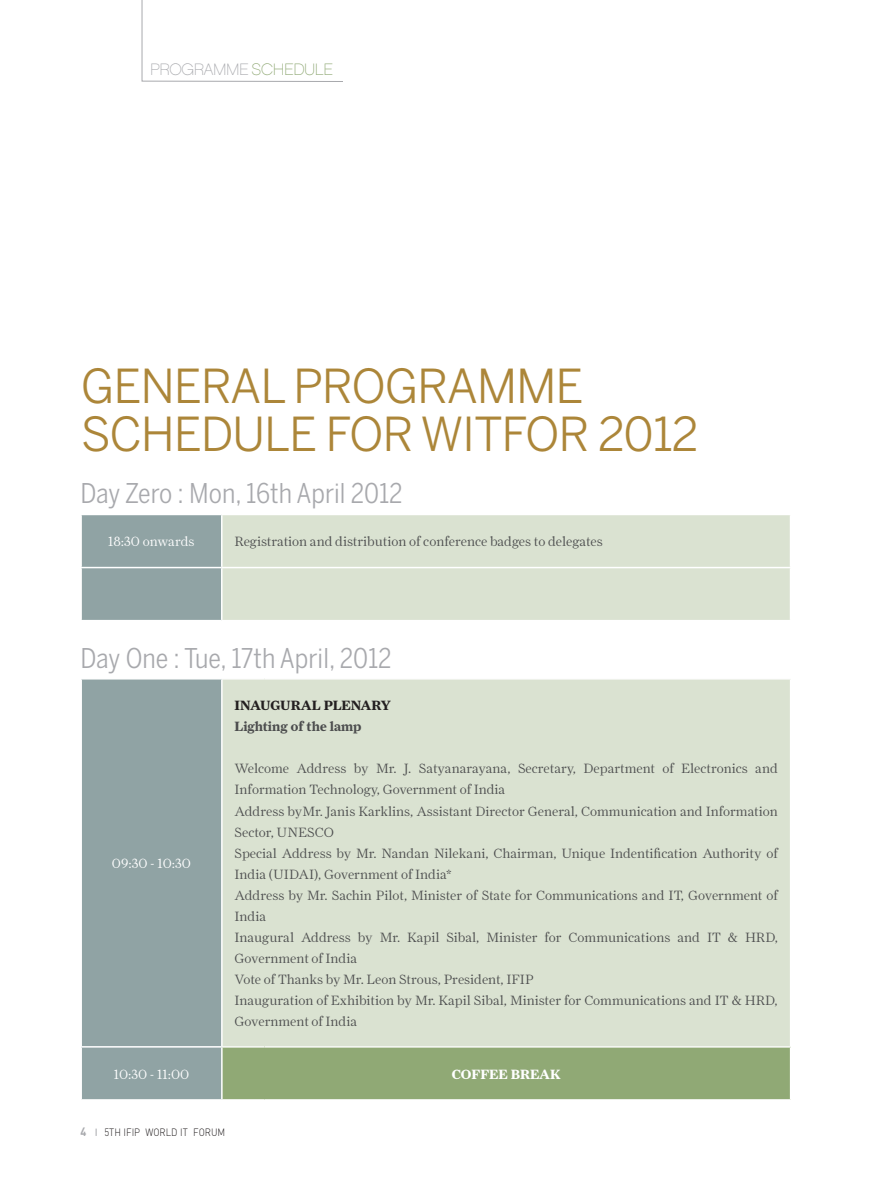
<style>
.page{position:relative;width:872px;height:1190px;background:#fff}
.page>*{position:absolute;margin:0;border:0;box-sizing:border-box;transform-origin:0 0}
.t1{font:46.5px/48px "Benton Sans";letter-spacing:-.025em;color:#ac8639}
.t2{font:27px "Benton Sans Cond";color:#a8a9ad}
.t3{font:16.5px "Chalet Paris Nineteen Eighty";letter-spacing:-.02em;color:#a8a9ad}
.t4{font:300 13.5px/21px "Farnham Display";color:#4b4c4d}
.t5{font:300 13.5px "Farnham Display";color:#fff}
.t6{font:700 13.5px "Farnham Display";color:#4b4c4d}
.t7{font:700 13.5px "Farnham Display";color:#231f20}
.t8{font:700 13.5px "Farnham Display";color:#fff}
.t9{font:700 12px "DIN";color:#a8a9ad;scale:.9 1}
.t10{font:300 10.5px "DIN";color:#231f20;scale:.9 1}
.s1{color:#90a975}
</style>
<div class="page">
<svg style="left:142px;top:0;width:201px;height:82px"></svg>
<div style="left:82px;top:679px;width:139px;height:420px;background:#90a3a4"></div>
<div style="left:222px;top:678px;width:568px;height:368px;background:#dae2d1"></div>
<div style="left:222px;top:1046px;width:568px;height:53px;background:#90a975"></div>
<hr style="left:222px;top:678px;width:42px;height:1px;background:#fff">
<hr style="left:221px;top:679px;width:2px;height:367px;background:#fff">
<hr style="left:264px;top:678px;width:527px;height:1px;background:#fff">
<hr style="left:80px;top:1046px;width:142px;height:1px;background:#fff">
<hr style="left:222px;top:1046px;width:42px;height:1px;background:#fff">
<hr style="left:221px;top:1047px;width:2px;height:52px;background:#fff">
<hr style="left:264px;top:1046px;width:527px;height:1px;background:#fff">
<div style="left:82px;top:515px;width:139px;height:105px;background:#90a3a4"></div>
<div style="left:222px;top:515px;width:568px;height:105px;background:#dae2d1"></div>
<hr style="left:80px;top:567px;width:142px;height:1px;background:#fff">
<hr style="left:222px;top:567px;width:569px;height:1px;background:#fff">
<p class="t3" style="left:150px;top:60px;width:185px">PROGRAMME <span class="s1">SCHEDULE</span></p>
<h1 class="t1" style="left:81px;top:362px;width:619px">GENERAL PROGRAMME<br>SCHEDULE FOR WITFOR 2012</h1>
<h2 class="t2" style="left:80px;top:478px;width:324px">Day Zero : Mon, 16th April 2012</h2>
<p class="t5" style="left:108px;top:534px;width:88px">18:30 onwards</p>
<p class="t4" style="left:234px;top:531px;width:370px">Registration and distribution of conference badges to delegates</p>
<h2 class="t2" style="left:80px;top:643px;width:313px">Day One : Tue, 17th April, 2012</h2>
<p class="t5" style="left:112px;top:855px;width:81px">09:30 - 10:30</p>
<p class="t7" style="left:235px;top:697px;width:158px">INAUGURAL PLENARY</p>
<p class="t6" style="left:235px;top:718px;width:128px">Lighting of the lamp</p>
<p class="t4" style="left:235px;top:758px;width:545px">Welcome Address by Mr. J. Satyanarayana, Secretary, Department of Electronics and Information Technology, Government of India<br>Address byMr. Janis Karklins, Assistant Director General, Communication and Information Sector, UNESCO<br>Special Address by Mr. Nandan Nilekani, Chairman, Unique Indentification Authority of India (UIDAI), Government of India*<br>Address by Mr. Sachin Pilot, Minister of State for Communications and IT, Government of India<br>Inaugural Address by Mr. Kapil Sibal, Minister for Communications and IT &amp; HRD, Government of India<br>Vote of Thanks by Mr. Leon Strous, President, IFIP<br>Inauguration of Exhibition by Mr. Kapil Sibal, Minister for Communications and IT &amp; HRD, Government of India</p>
<p class="t5" style="left:114px;top:1066px;width:77px">10:30 - 11:00</p>
<p class="t8" style="left:452px;top:1065px;width:111px">COFFEE BREAK</p>
<p class="t9" style="left:80px;top:1123px;width:8px">4</p>
<p class="t10" style="left:104px;top:1125px;width:136px">5TH IFIP WORLD IT FORUM</p>
</div>
